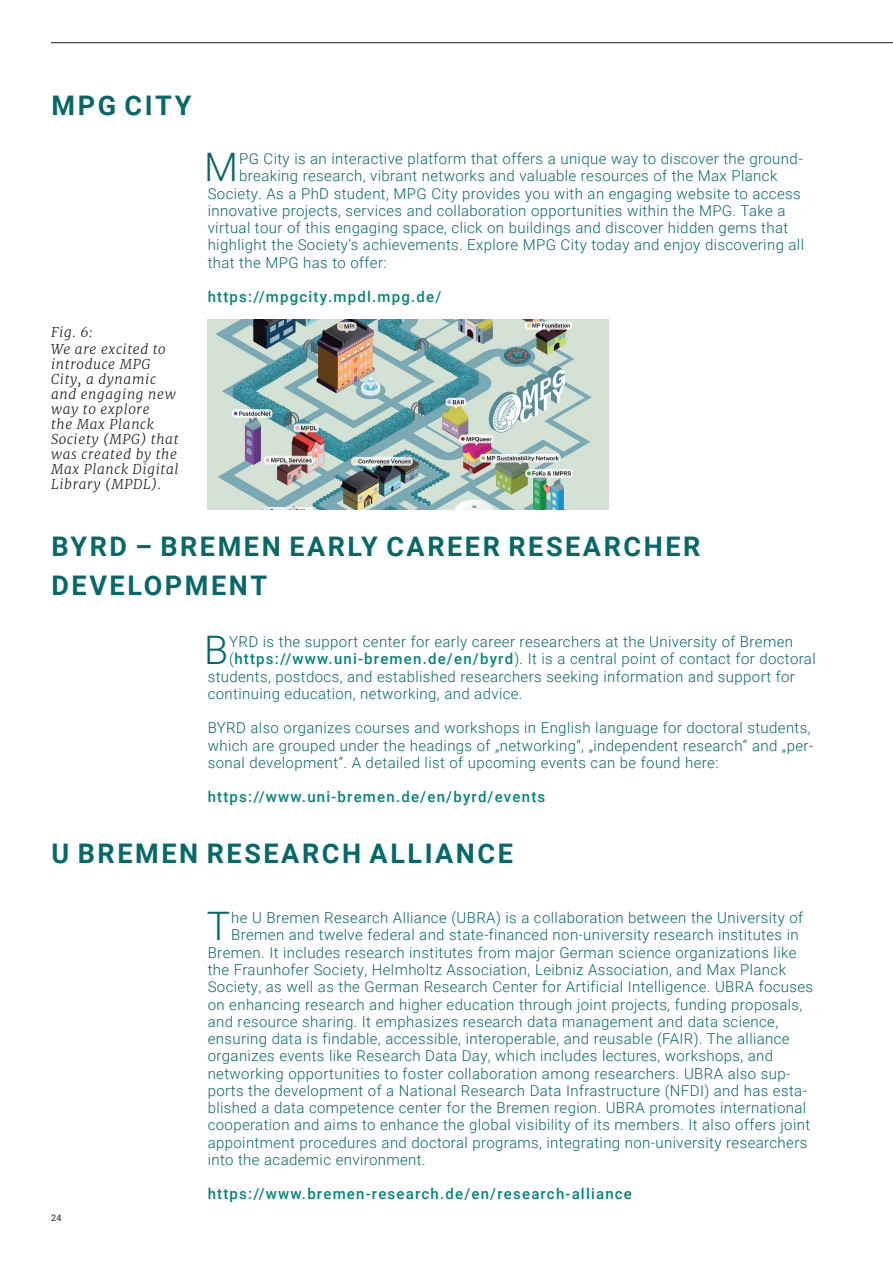
<style>
.page{position:relative;width:893px;height:1263px;background:#fff}
.page>*{position:absolute;margin:0;border:0;box-sizing:border-box;transform-origin:0 0}
.A4_Fließtext_de{font:300 39.3px "Roboto";color:#056a67}
.A4_Headline_Kapitel{font:700 27px/39px "Roboto";letter-spacing:.095em;color:#056a67}
.A4_Fließtext_de-2{font:300 15px/17.2px "Roboto";letter-spacing:.025em;color:#056a67}
.A4_Fließtext_de-3{font:500 15px "Roboto";letter-spacing:.08em;color:#00877a}
.A4_Bildunterschrift_de{font:italic 300 13.5px/15px "Merriweather";letter-spacing:.05em;color:#231f20}
.t1{font:9px "Roboto";color:#231f20}
.s1{font-weight:500;color:#00877a}
</style>
<div class="page">
<hr style="left:51px;top:42px;width:842px;height:1px;background:#231f20">
<img style="left:208px;top:319px;width:401px;height:190px">
<p class="A4_Headline_Kapitel" style="left:51px;top:85px;width:141px">MPG CITY</p>
<p class="A4_Bildunterschrift_de" style="left:51px;top:324px;width:43px">Fig. 6:</p>
<p class="A4_Bildunterschrift_de" style="left:51px;top:342px;width:129px">We are excited to introduce MPG<br>City, a dynamic and engaging new way to explore<br>the Max Planck<br>Society (MPG) that was created by the<br>Max Planck Digital<br>Library (MPDL).</p>
<p class="A4_Fließtext_de" style="left:204px;top:140px;width:35px">M</p>
<p class="A4_Fließtext_de-2" style="left:239px;top:150px;width:565px">PG City is an interactive platform that offers a unique way to discover the ground-</p>
<p class="A4_Fließtext_de-2" style="left:239px;top:167px;width:540px">breaking research, vibrant networks and valuable resources of the Max Planck</p>
<p class="A4_Fließtext_de-2" style="left:208px;top:184px;width:594px">Society. As a PhD student, MPG City provides you with an engaging website to access</p>
<p class="A4_Fließtext_de-2" style="left:208px;top:201px;width:579px">innovative projects, services and collaboration opportunities within the MPG. Take a</p>
<p class="A4_Fließtext_de-2" style="left:208px;top:219px;width:582px">virtual tour of this engaging space, click on buildings and discover hidden gems that</p>
<p class="A4_Fließtext_de-2" style="left:208px;top:236px;width:598px">highlight the Society‘s achievements. Explore MPG City today and enjoy discovering all</p>
<p class="A4_Fließtext_de-2" style="left:208px;top:253px;width:180px">that the MPG has to offer:</p>
<p class="A4_Fließtext_de-3" style="left:208px;top:286px;width:235px">https://mpgcity.mpdl.mpg.de/</p>
<p class="A4_Headline_Kapitel" style="left:51px;top:526px;width:650px">BYRD – BREMEN EARLY CAREER RESEARCHER<br>DEVELOPMENT</p>
<p class="A4_Fließtext_de" style="left:204px;top:623px;width:26px">B</p>
<p class="A4_Fließtext_de-2" style="left:229px;top:633px;width:565px">YRD is the support center for early career researchers at the University of Bremen</p>
<p class="A4_Fließtext_de-2" style="left:229px;top:650px;width:588px">(<span class="s1">https://www.uni-bremen.de/en/byrd</span>). It is a central point of contact for doctoral</p>
<p class="A4_Fließtext_de-2" style="left:208px;top:667px;width:589px">students, postdocs, and established researchers seeking information and support for</p>
<p class="A4_Fließtext_de-2" style="left:208px;top:684px;width:316px">continuing education, networking, and advice.</p>
<p class="A4_Fließtext_de-2" style="left:208px;top:719px;width:607px">BYRD also organizes courses and workshops in English language for doctoral students, which are grouped under the headings of „networking“, „independent research“ and „per&shy;sonal development“. A detailed list of upcoming events can be found here:</p>
<p class="A4_Fließtext_de-3" style="left:208px;top:787px;width:339px">https://www.uni-bremen.de/en/byrd/events</p>
<p class="A4_Headline_Kapitel" style="left:51px;top:833px;width:463px">U BREMEN RESEARCH ALLIANCE</p>
<p class="t1" style="left:51px;top:1211px;width:12px">24</p>
<p class="A4_Fließtext_de" style="left:207px;top:899px;width:25px">T</p>
<p class="A4_Fließtext_de-2" style="left:231px;top:909px;width:574px">he U Bremen Research Alliance (UBRA) is a collaboration between the University of</p>
<p class="A4_Fließtext_de-2" style="left:231px;top:926px;width:569px">Bremen and twelve federal and state-financed non-university research institutes in</p>
<p class="A4_Fließtext_de-2" style="left:208px;top:943px;width:590px">Bremen. It includes research institutes from major German science organizations like</p>
<p class="A4_Fließtext_de-2" style="left:208px;top:960px;width:580px">the Fraunhofer Society, Helmholtz Association, Leibniz Association, and Max Planck</p>
<p class="A4_Fließtext_de-2" style="left:208px;top:978px;width:607px">Society, as well as the German Research Center for Artificial Intelligence. UBRA focuses</p>
<p class="A4_Fließtext_de-2" style="left:208px;top:995px;width:596px">on enhancing research and higher education through joint projects, funding proposals,</p>
<p class="A4_Fließtext_de-2" style="left:208px;top:1012px;width:572px">and resource sharing. It emphasizes research data management and data science,</p>
<p class="A4_Fließtext_de-2" style="left:208px;top:1029px;width:583px">ensuring data is findable, accessible, interoperable, and reusable (FAIR). The alliance</p>
<p class="A4_Fließtext_de-2" style="left:208px;top:1047px;width:567px">organizes events like Research Data Day, which includes lectures, workshops, and</p>
<p class="A4_Fließtext_de-2" style="left:208px;top:1064px;width:584px">networking opportunities to foster collaboration among researchers. UBRA also sup-</p>
<p class="A4_Fließtext_de-2" style="left:208px;top:1081px;width:601px">ports the development of a National Research Data Infrastructure (NFDI) and has esta-</p>
<p class="A4_Fließtext_de-2" style="left:208px;top:1098px;width:600px">blished a data competence center for the Bremen region. UBRA promotes international</p>
<p class="A4_Fließtext_de-2" style="left:208px;top:1116px;width:604px">cooperation and aims to enhance the global visibility of its members. It also offers joint</p>
<p class="A4_Fließtext_de-2" style="left:208px;top:1133px;width:601px">appointment procedures and doctoral programs, integrating non-university researchers</p>
<p class="A4_Fließtext_de-2" style="left:208px;top:1150px;width:219px">into the academic environment.</p>
<p class="A4_Fließtext_de-3" style="left:208px;top:1183px;width:426px">https://www.bremen-research.de/en/research-alliance</p>
</div>
